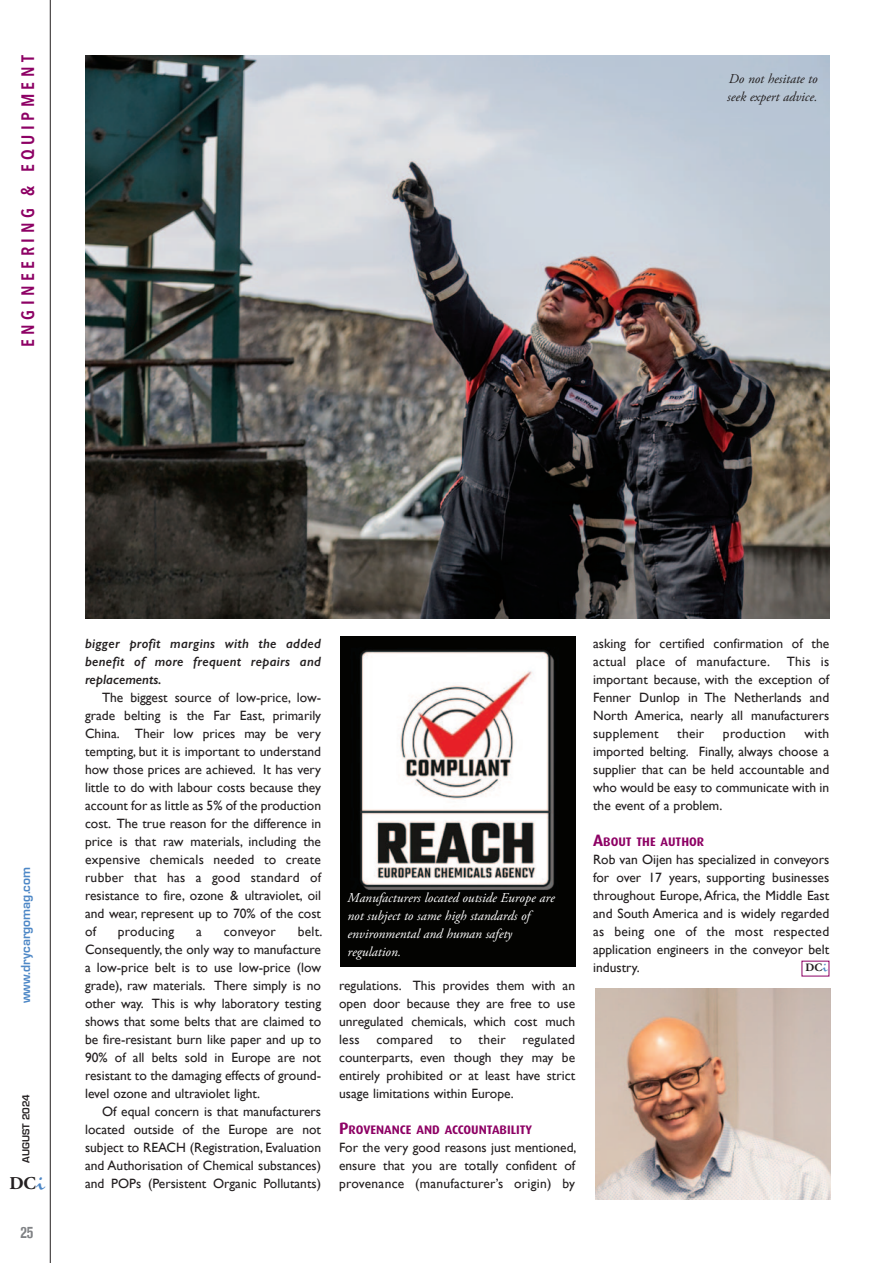
<style>
.page{position:relative;width:893px;height:1263px;background:#fff}
.page>*{position:absolute;margin:0;border:0;box-sizing:border-box;transform-origin:0 0}
.t1{font:600 18px "Avenir Next Condensed";letter-spacing:.25em;color:#8d0164}
.t2{font:700 18px "Adobe Garamond";color:#231f20}
.t3{font:700 condensed 16.5px "Akzidenz Grotesk BE";color:#808285}
.t4{font:13.5px/18px "Gill Sans";color:#231f20;text-align:justify}
.t5{font:italic 13.5px/18px "Adobe Garamond Pro";color:#fff}
.t6{font:italic 600 13.5px/18px "Gill Sans";letter-spacing:.015em;color:#231f20;text-align:justify}
.t7{font:italic 13.5px/18px "Adobe Garamond Pro";color:#231f20}
.t8{font:700 13.5px "Eurostile";color:#4d87c6}
.t9{font:13.5px "Gill Sans";letter-spacing:.02em;color:#231f20}
.t10{font:700 12.3px "Dax";color:#8d0164}
.t11{font:700 11.25px "Adobe Garamond";color:#231f20}
.t12{font:700 10.5px "Eurostile";color:#231f20}
.s1{font-family:"Zephyr";font-weight:400;color:#4d87c6}
.s2{font-size:16.5px}
</style>
<div class="page">
<hr style="left:50px;top:0;width:1px;height:1263px;background:#231f20">
<img style="left:595px;top:988px;width:235px;height:211px">
<img style="left:340px;top:637px;width:235px;height:329px">
<img style="left:85px;top:55px;width:744px;height:564px">
<p class="t1" style="left:16px;top:347px;width:293px;rotate:-90deg">ENGINEERING &amp; EQUIPMENT</p>
<p class="t7" style="left:727px;top:71px;width:92px">Do not hesitate to seek expert advice.</p>
<p class="t8" style="left:19px;top:1003px;width:138px;rotate:-90deg">www.drycargomag.com</p>
<p class="t12" style="left:21px;top:1163px;width:70px;rotate:-90deg">AUGUST 2024</p>
<p class="t2" style="left:9px;top:1176px;width:37px">DC<span class="s1">i</span></p>
<p class="t3" style="left:20px;top:1226px;width:15px">25</p>
<p class="t6" style="left:85px;top:634px;width:238px">bigger profit margins with the added benefit of more frequent repairs and replacements.</p>
<p class="t4" style="left:85px;top:688px;width:238px;text-indent:17px">The biggest source of low-price, low&shy;grade belting is the Far East, primarily China. Their low prices may be very tempting, but it is important to understand how those prices are achieved. It has very little to do with labour costs because they account for as little as 5% of the production cost. The true reason for the difference in price is that raw materials, including the expensive chemicals needed to create rubber that has a good standard of resistance to fire, ozone &amp; ultraviolet, oil and wear, represent up to 70% of the cost of</p>
<p class="t4" style="left:85px;top:922px;width:239px;text-indent:213px">belt.<br>Consequently, the only way to manufacture a low-price belt is to use low-price (low grade), raw materials. There simply is no other way. This is why laboratory testing shows that some belts that are claimed to be fire-resistant burn like paper and up to 90% of all belts sold in Europe are not resistant to the damaging effects of ground&shy;level ozone and ultraviolet light.</p>
<p class="t4" style="left:85px;top:1102px;width:238px;text-indent:17px">Of equal concern is that manufacturers located outside of the Europe are not subject to REACH (Registration, Evaluation and Authorisation of Chemical substances) and POPs (Persistent Organic Pollutants)</p>
<p class="t9" style="left:118px;top:924px;width:58px">producing</p>
<p class="t4" style="left:196px;top:922px;width:7px">a</p>
<p class="t4" style="left:224px;top:922px;width:54px">conveyor</p>
<p class="t5" style="left:348px;top:890px;width:209px">Manufacturers located outside Europe are not subject to same high standards of environmental and human safety regulation.</p>
<p class="t4" style="left:339px;top:976px;width:238px">regulations. This provides them with an open door because they are free to use unregulated chemicals, which cost much less compared to their regulated counterparts, even though they may be entirely prohibited or at least have strict usage limitations within Europe.</p>
<p class="t10" style="left:339px;top:1124px;width:194px"><span class="s2">P</span>ROVENANCE AND ACCOUNTABILITY</p>
<p class="t4" style="left:339px;top:1138px;width:239px">For the very good reasons just mentioned, ensure that you are totally confident of provenance (manufacturer’s origin) by</p>
<p class="t4" style="left:593px;top:634px;width:238px">asking for certified confirmation of the actual place of manufacture. This is important because, with the exception of Fenner Dunlop in The Netherlands and North America, nearly all manufacturers supplement</p>
<p class="t4" style="left:593px;top:724px;width:238px;text-indent:211px">with imported belting. Finally, always choose a supplier that can be held accountable and who would be easy to communicate with in the event of a problem.</p>
<p class="t10" style="left:593px;top:836px;width:113px"><span class="s2">A</span>BOUT THE AUTHOR</p>
<p class="t4" style="left:593px;top:850px;width:238px">Rob van Oijen has specialized in conveyors for over 17 years, supporting businesses throughout Europe, Africa, the Middle East and South America and is widely regarded as being one of the most respected application engineers in the conveyor belt industry.</p>
<p class="t4" style="left:677px;top:724px;width:29px">their</p>
<p class="t9" style="left:723px;top:726px;width:64px">production</p>
<p class="t11" style="left:806px;top:963px;width:24px">DC<span class="s1">i</span></p>
</div>
